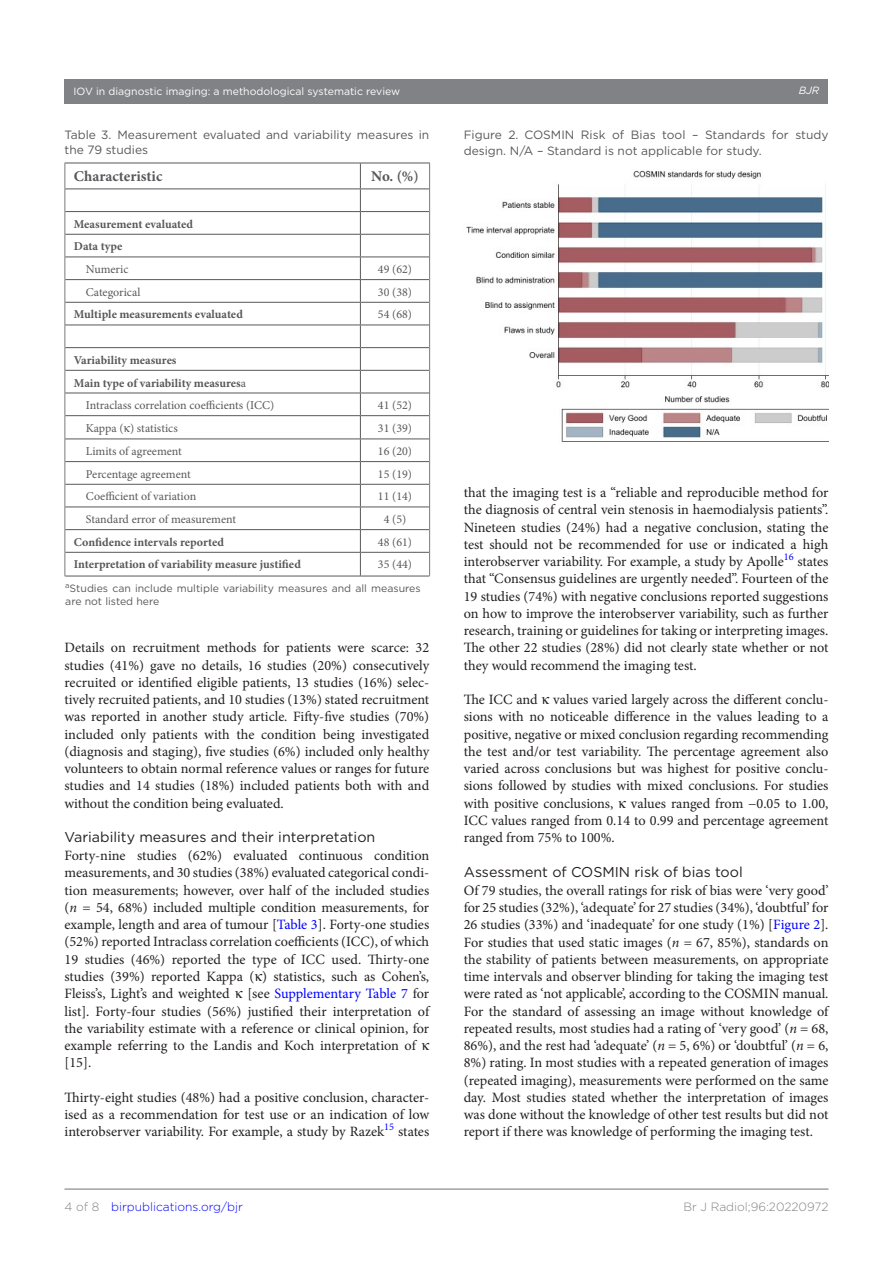
<style>
.page{position:relative;width:893px;height:1263px;background:#fff}
.page>*{position:absolute;margin:0;border:0;box-sizing:border-box;transform-origin:0 0}
.t1{font:700 15px "Minion Pro";color:#57585a}
.t2{font:14.25px/17.2px "Minion Pro";color:#231f20;text-align:justify}
.t3{font:14.25px "Gotham";color:#231f20}
.t4{font:12px "Minion Pro";color:#57585a}
.t5{font:700 12px/22.6px "Minion Pro";color:#57585a}
.t6{font:12px/15px "Gotham";color:#57585a}
.t7{font:300 12px "Gotham";color:#00f}
.t8{font:300 12px "Gotham";color:#808285}
.t9{font:10.5px/13.5px "Gotham";color:#57585a}
.t10{font:10.5px "Gotham";color:#fff}
.t11{font:italic 10.5px "Gotham";color:#fff}
.s1{font-weight:600}
.s2{font-weight:400}
.s3{font-style:italic}
.s4{color:#00f}
.s5{color:#808285}
</style>
<div class="page">
<div style="left:64px;top:79px;width:764px;height:24px;background:#808285"></div>
<hr style="left:64px;top:1188px;width:764px;height:2px;background:#808285">
<hr style="left:64px;top:163px;width:296px;height:1px;background:#57585a">
<hr style="left:65px;top:189px;width:295px;height:1px;background:#57585a">
<hr style="left:360px;top:163px;width:70px;height:1px;background:#57585a">
<hr style="left:360px;top:189px;width:69px;height:1px;background:#57585a">
<hr style="left:65px;top:211px;width:295px;height:1px;background:#57585a">
<hr style="left:360px;top:211px;width:69px;height:1px;background:#57585a">
<hr style="left:65px;top:234px;width:295px;height:1px;background:#57585a">
<hr style="left:360px;top:234px;width:69px;height:1px;background:#57585a">
<hr style="left:65px;top:257px;width:295px;height:1px;background:#57585a">
<hr style="left:360px;top:257px;width:69px;height:1px;background:#57585a">
<hr style="left:65px;top:279px;width:295px;height:1px;background:#57585a">
<hr style="left:360px;top:279px;width:69px;height:1px;background:#57585a">
<hr style="left:65px;top:302px;width:295px;height:1px;background:#57585a">
<hr style="left:360px;top:302px;width:69px;height:1px;background:#57585a">
<hr style="left:65px;top:325px;width:295px;height:1px;background:#57585a">
<hr style="left:360px;top:325px;width:69px;height:1px;background:#57585a">
<hr style="left:65px;top:347px;width:295px;height:1px;background:#57585a">
<hr style="left:360px;top:347px;width:69px;height:1px;background:#57585a">
<hr style="left:65px;top:370px;width:295px;height:1px;background:#57585a">
<hr style="left:360px;top:370px;width:69px;height:1px;background:#57585a">
<hr style="left:65px;top:393px;width:295px;height:1px;background:#57585a">
<hr style="left:360px;top:393px;width:69px;height:1px;background:#57585a">
<hr style="left:65px;top:415px;width:295px;height:1px;background:#57585a">
<hr style="left:360px;top:415px;width:69px;height:1px;background:#57585a">
<hr style="left:65px;top:438px;width:295px;height:1px;background:#57585a">
<hr style="left:360px;top:438px;width:69px;height:1px;background:#57585a">
<hr style="left:65px;top:461px;width:295px;height:1px;background:#57585a">
<hr style="left:360px;top:461px;width:69px;height:1px;background:#57585a">
<hr style="left:65px;top:484px;width:295px;height:1px;background:#57585a">
<hr style="left:360px;top:484px;width:69px;height:1px;background:#57585a">
<hr style="left:65px;top:507px;width:295px;height:1px;background:#57585a">
<hr style="left:360px;top:507px;width:69px;height:1px;background:#57585a">
<hr style="left:65px;top:529px;width:295px;height:1px;background:#57585a">
<hr style="left:360px;top:529px;width:69px;height:1px;background:#57585a">
<hr style="left:65px;top:552px;width:295px;height:1px;background:#57585a">
<hr style="left:360px;top:552px;width:69px;height:1px;background:#57585a">
<svg style="left:360px;top:163px;width:1px;height:413px"></svg>
<hr style="left:360px;top:576px;width:70px;height:1px;background:#57585a">
<hr style="left:64px;top:576px;width:296px;height:1px;background:#57585a">
<svg style="left:64px;top:163px;width:1px;height:414px"></svg>
<svg style="left:429px;top:163px;width:1px;height:414px"></svg>
<img style="left:466px;top:170px;width:362px;height:272px">
<p class="t10" style="left:74px;top:85px;width:328px">IOV in diagnostic imaging: a methodological systematic review</p>
<p class="t11" style="left:799px;top:85px;width:22px">BJR</p>
<p class="t6" style="left:64px;top:127px;width:366px">Table 3. Measurement evaluated and variability measures in the 79 studies</p>
<p class="t1" style="left:74px;top:166px;width:90px">Characteristic</p>
<p class="t1" style="left:371px;top:166px;width:49px">No. (%<span class="s1">)</span></p>
<p class="t5" style="left:74px;top:212px;width:121px">Measurement evaluated<br>Data type</p>
<p class="t4" style="left:86px;top:261px;width:44px">Numeric</p>
<p class="t4" style="left:378px;top:261px;width:36px">49 (62)</p>
<p class="t4" style="left:86px;top:284px;width:56px">Categorical</p>
<p class="t4" style="left:378px;top:284px;width:36px">30 (38)</p>
<p class="t5" style="left:74px;top:303px;width:171px">Multiple measurements evaluated</p>
<p class="t4" style="left:378px;top:307px;width:36px">54 (68)</p>
<p class="t5" style="left:74px;top:348px;width:104px">Variability measures</p>
<p class="t5" style="left:74px;top:371px;width:174px">Main type of variability measures<span class="s2">a</span></p>
<p class="t4" style="left:86px;top:397px;width:190px">Intraclass correlation coefficients (ICC)</p>
<p class="t4" style="left:378px;top:397px;width:36px">41 (52)</p>
<p class="t4" style="left:86px;top:421px;width:93px">Kappa ( ) statistics</p>
<p class="t4" style="left:378px;top:420px;width:36px">31 (39)</p>
<p class="t4" style="left:86px;top:443px;width:97px">Limits of agreement</p>
<p class="t4" style="left:378px;top:443px;width:36px">16 (20)</p>
<p class="t4" style="left:86px;top:466px;width:106px">Percentage agreement</p>
<p class="t4" style="left:378px;top:466px;width:36px">15 (19)</p>
<p class="t4" style="left:86px;top:489px;width:112px">Coefficient of variation</p>
<p class="t4" style="left:378px;top:489px;width:36px">11 (14)</p>
<p class="t4" style="left:86px;top:511px;width:152px">Standard error of measurement</p>
<p class="t4" style="left:384px;top:511px;width:24px">4 (5)</p>
<p class="t5" style="left:74px;top:530px;width:152px">Confidence intervals reported</p>
<p class="t4" style="left:378px;top:534px;width:36px">48 (61)</p>
<p class="t5" style="left:74px;top:553px;width:229px">Interpretation of variability measure justified</p>
<p class="t4" style="left:378px;top:557px;width:36px">35 (44)</p>
<p class="t9" style="left:65px;top:581px;width:357px"><sup>a</sup>Studies can include multiple variability measures and all measures are not listed here</p>
<p class="t2" style="left:64px;top:639px;width:366px">Details on recruitment methods for patients were scarce: 32 studies (41%) gave no details, 16 studies (20%) consecutively recruited or identified eligible patients, 13 studies (16%) selec&shy;tively recruited patients, and 10 studies (13%) stated recruitment was reported in another study article. Fifty-five studies (70%) included only patients with the condition being investigated (diagnosis and staging), five studies (6%) included only healthy volunteers to obtain normal reference values or ranges for future studies and 14 studies (18%) included patients both with and without the condition being evaluated.</p>
<p class="t3" style="left:64px;top:828px;width:312px">Variability measures and their interpretation</p>
<p class="t2" style="left:64px;top:847px;width:366px;text-align:left">Forty-nine studies (62%) evaluated continuous condition measurements, and 30 studies (38%) evaluated categorical condi&shy;tion measurements; however, over half of the included studies (<span class="s3">n</span> = 54, 68%) included multiple condition measurements, for example, length and area of tumour [<span class="s4">Table 3</span>]. Forty-one studies (52%) reported Intraclass correlation coefficients (ICC), of which 19 studies (46%) reported the type of ICC used. Thirty-one studies (39%) reported Kappa ( ) statistics, such as Cohen’s, Fleiss’s, Light’s and weighted [see <span class="s4">Supplementary Table 7</span> for list]. Forty-four studies (56%) justified their interpretation of the variability estimate with a reference or clinical opinion, for example referring to the Landis and Koch interpretation of [15].</p>
<p class="t2" style="left:64px;top:1089px;width:366px">Thirty-eight studies (48%) had a positive conclusion, character&shy;ised as a recommendation for test use or an indication of low interobserver variability. For example, a study by Razek<sup>15</sup> states</p>
<p class="t7" style="left:64px;top:1199px;width:180px"><span class="s5">4 of 8</span> birpublications.org/bjr</p>
<p class="t6" style="left:464px;top:126px;width:366px;line-height:16.5px">Figure 2. COSMIN Risk of Bias tool – Standards for study design. N/A – Standard is not applicable for study.</p>
<p class="t2" style="left:464px;top:484px;width:366px">that the imaging test is a “reliable and reproducible method for the diagnosis of central vein stenosis in haemodialysis patients”.<br>Nineteen studies (24%) had a negative conclusion, stating the test should not be recommended for use or indicated a high interobserver variability. For example, a study by Apolle<sup>16</sup> states that “Consensus guidelines are urgently needed”. Fourteen of the 19 studies (74%) with negative conclusions reported suggestions on how to improve the interobserver variability, such as further research, training or guidelines for taking or interpreting images.<br>The other 22 studies (28%) did not clearly state whether or not they would recommend the imaging test.</p>
<p class="t2" style="left:464px;top:691px;width:366px">The ICC and values varied largely across the different conclu&shy;sions with no noticeable difference in the values leading to a positive, negative or mixed conclusion regarding recommending the test and/or test variability. The percentage agreement also varied across conclusions but was highest for positive conclu&shy;sions followed by studies with mixed conclusions. For studies with positive conclusions, values ranged from −0.05 to 1.00, ICC values ranged from 0.14 to 0.99 and percentage agreement ranged from 75% to 100%.</p>
<p class="t3" style="left:464px;top:862px;width:280px">Assessment of COSMIN risk of bias tool</p>
<p class="t2" style="left:464px;top:882px;width:366px">Of 79 studies, the overall ratings for risk of bias were ‘very good’ for 25 studies (32%), ‘adequate’ for 27 studies (34%), ‘doubtful’ for 26 studies (33%) and ‘inadequate’ for one study (1%) [<span class="s4">Figure 2</span>].<br>For studies that used static images (<span class="s3">n</span> = 67, 85%), standards on the stability of patients between measurements, on appropriate time intervals and observer blinding for taking the imaging test were rated as ‘not applicable’, according to the COSMIN manual.<br>For the standard of assessing an image without knowledge of repeated results, most studies had a rating of ‘very good’ (<span class="s3">n</span> = 68, 86%), and the rest had ‘adequate’ (<span class="s3">n</span> = 5, 6%) or ‘doubtful’ (<span class="s3">n</span> = 6, 8%) rating. In most studies with a repeated generation of images (repeated imaging), measurements were performed on the same day. Most studies stated whether the interpretation of images was done without the knowledge of other test results but did not report if there was knowledge of performing the imaging test.</p>
<p class="t8" style="left:683px;top:1199px;width:147px">Br J Radiol;96:20220972</p>
</div>
